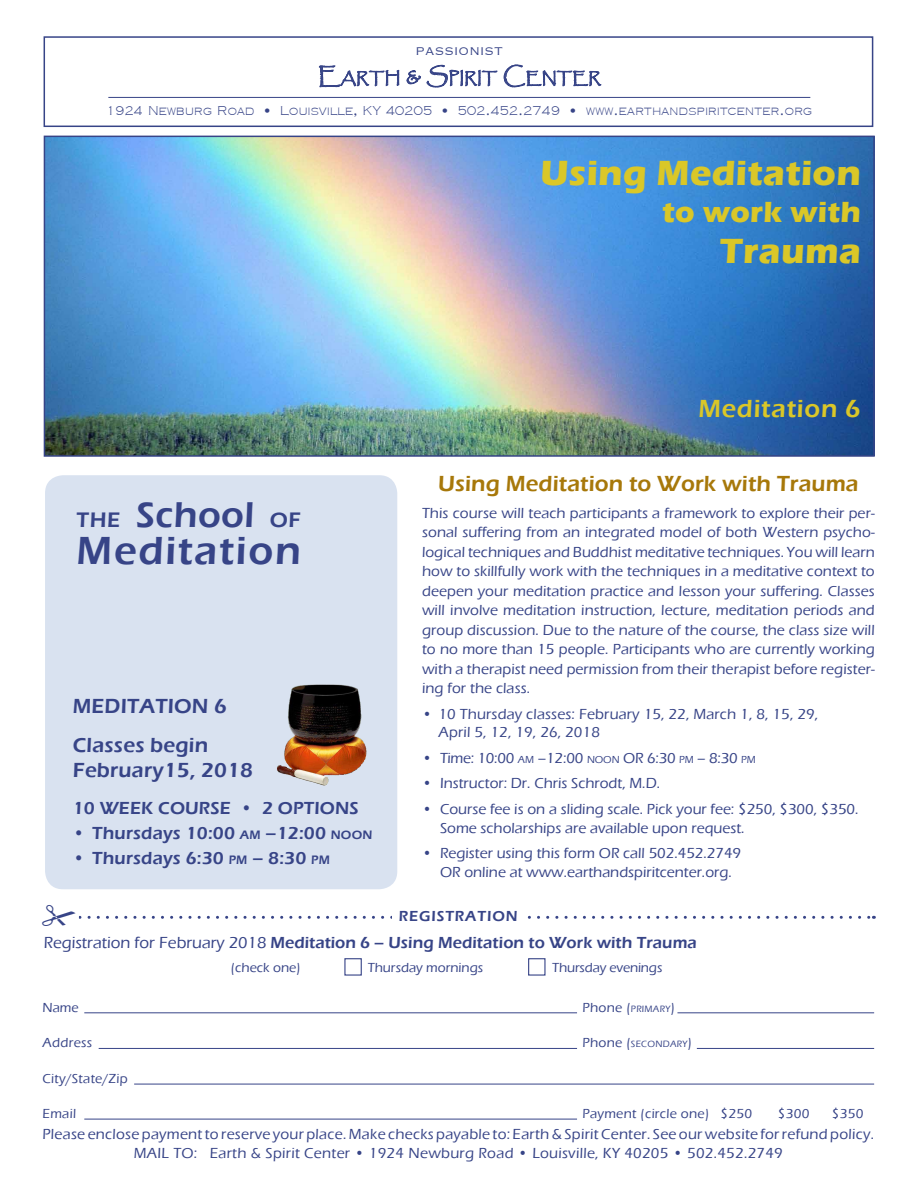
<style>
.page{position:relative;width:918px;height:1188px;background:#fff}
.page>*{position:absolute;margin:0;border:0;box-sizing:border-box;transform-origin:0 0}
.t1{font:600 40.35px "Eras ITC";letter-spacing:.04em;color:#374487}
.t2{font:600 36.9px "Eras ITC";letter-spacing:.01em;color:#374487}
.t3{font:700 36px "Eras ITC";letter-spacing:.01em;color:#dac728}
.t4{font:700 30px "Eras ITC";letter-spacing:.01em;color:#dac728}
.t5{font:600 25.5px "Eras ITC";letter-spacing:.03em;color:#dac728}
.t6{font:600 22.5px "Eras ITC";letter-spacing:.005em;color:#a7780a}
.t7{font:600 21px "Eras ITC";letter-spacing:.01em;color:#374487}
.t8{font:600 21px "Eras ITC";letter-spacing:.01em;color:#374487}
.t9{font:600 18px "Eras ITC";letter-spacing:.01em;color:#374487}
.t10{font:600 18px "Eras ITC";letter-spacing:.01em;color:#374487}
.t11{font:600 16.5px "Eras ITC";letter-spacing:.005em;color:#374487}
.t12{font:500 15px/19.5px "Eras ITC";letter-spacing:.005em;color:#374487}
.t13{font:600 15px "Eras ITC";letter-spacing:.06em;color:#374487}
.t14{font:500 13.5px "Eras ITC";letter-spacing:.02em;color:#374487}
.t15{font:500 13.5px "Eras ITC";color:#374487}
.t16{font:500 13.5px "Eras ITC";letter-spacing:-.01em;color:#374487}
.t17{font:12px "Cooper Planck 2 Light SH";letter-spacing:.02em;color:#374487}
.t18{font:10.5px "Cooper Planck 4 SH";letter-spacing:.085em;color:#374487}
.t19{font:500 9.45px "Eras ITC";letter-spacing:.03em;color:#374487}
.s1{font-family:"Cooper Planck 6 Bold SH"}
.s2{font-size:21.6px}
.s3{font-weight:500}
.s4{font-size:12.6px}
.s5{font-size:10.5px}
.s6{font-style:inherit}
.s7{font-size:13.5px}
</style>
<div class="page">
<div style="left:45px;top:475px;width:352px;height:414px;background:#d9e2f0;border-radius:18px"></div>
<hr style="left:84px;top:1013px;width:493px;height:1px;background:#374487">
<hr style="left:99px;top:1048px;width:478px;height:1px;background:#374487">
<hr style="left:84px;top:1119px;width:493px;height:1px;background:#374487">
<hr style="left:134px;top:1084px;width:740px;height:1px;background:#374487">
<hr style="left:697px;top:1048px;width:177px;height:1px;background:#374487">
<hr style="left:677px;top:1013px;width:197px;height:1px;background:#374487">
<hr style="left:108px;top:97px;width:702px;height:1px;background:#374487">
<div style="left:44px;top:36px;width:829px;height:91px;border:2px solid #374487"></div>
<svg style="left:319px;top:66px;width:80px;height:21px"></svg>
<svg style="left:407px;top:70px;width:14px;height:14px"></svg>
<svg style="left:427px;top:65px;width:70px;height:22px"></svg>
<svg style="left:504px;top:65px;width:97px;height:22px"></svg>
<div style="left:528px;top:958px;width:18px;height:18px;border:1px solid #374487"></div>
<div style="left:344px;top:958px;width:18px;height:18px;border:1px solid #374487"></div>
<img style="left:47px;top:139px;width:825px;height:315px">
<div style="left:44px;top:136px;width:831px;height:321px;border:2px solid #374487"></div>
<img style="left:277px;top:684px;width:90px;height:102px">
<svg style="left:39px;top:908px;width:835px;height:18px"></svg>
<p class="t18" style="left:416px;top:44px;width:88px">PASSIONIST</p>
<p class="t17" style="left:106px;top:103px;width:708px">1924 Newburg Road • Louisville<span class="s1">,</span> KY 40205 • 502<span class="s1">.</span>452<span class="s1">.</span>2749 • www<span class="s1">.</span>earthandspiritcenter<span class="s1">.</span>org</p>
<p class="t3" style="left:541px;top:152px;width:322px">Using Meditation</p>
<p class="t4" style="left:662px;top:195px;width:200px">to work with</p>
<p class="t3" style="left:720px;top:230px;width:142px">Trauma</p>
<p class="t2" style="left:77px;top:493px;width:226px"><span class="s2">THE</span> School <span class="s2">OF</span></p>
<p class="t1" style="left:77px;top:528px;width:226px">Meditation</p>
<p class="t8" style="left:73px;top:694px;width:156px">MEDITATION 6</p>
<p class="t7" style="left:73px;top:733px;width:137px">Classes begin</p>
<p class="t7" style="left:73px;top:758px;width:182px">February15, 2018</p>
<p class="t10" style="left:73px;top:798px;width:287px">10 WEEK COURSE <span class="s3">•</span> 2 OPTIONS</p>
<p class="t9" style="left:73px;top:823px;width:300px">• Thursdays 10:00 <span class="s4">AM</span> –12:00 <span class="s4">NOON</span></p>
<p class="t9" style="left:73px;top:848px;width:249px">• Thursdays 6:30 <span class="s4">PM</span> – 8:30 <span class="s4">PM</span></p>
<p class="t5" style="left:699px;top:394px;width:164px">Meditation 6</p>
<p class="t6" style="left:438px;top:471px;width:422px">Using Meditation to Work with Trauma</p>
<p class="t12" style="left:422px;top:503px;width:454px;text-align:justify">This course will teach participants a framework to explore their per&shy;sonal suffering from an integrated model of both Western psycho&shy;logical techniques and Buddhist meditative techniques. You will learn how to skillfully work with the techniques in a meditative context to deepen your meditation practice and lesson your suffering. Classes will involve meditation instruction, lecture, meditation periods and group discussion. Due to the nature of the course, the class size will to no more than 15 people. Participants who are currently working with a therapist need permission from their therapist before register&shy;ing for the class.</p>
<p class="t12" style="left:439px;top:704px;width:381px;line-height:18.8px;text-indent:-16px">• 10 Thursday classes: February 15, 22, March 1, 8, 15, 29,<br>April 5, 12, 19, 26, 2018</p>
<p class="t12" style="left:422px;top:748px;width:335px">• Time: 10:00 <span class="s5">AM</span> –<span class="s6">12:00</span> <span class="s5">NOON</span> OR 6:30 <span class="s5">PM</span> – 8:30 <span class="s5">PM</span></p>
<p class="t12" style="left:422px;top:774px;width:240px">• Instructor: Dr. Chris Schrodt, M.D.</p>
<p class="t12" style="left:440px;top:800px;width:420px;line-height:18.8px;text-indent:-18px">• Course fee is on a sliding scale. Pick your fee: $250, $300, $350.<br>Some scholarships are available upon request.</p>
<p class="t12" style="left:422px;top:844px;width:321px">• Register using this form OR call 502.452.2749</p>
<p class="t12" style="left:440px;top:862px;width:293px">OR online at www.earthandspiritcenter.org.</p>
<p class="t13" style="left:399px;top:907px;width:120px">REGISTRATION</p>
<p class="t11" style="left:44px;top:933px;width:655px"><span class="s3">Registration for February 2018</span> Meditation 6 – Using Meditation to Work with Trauma</p>
<p class="t15" style="left:231px;top:960px;width:71px">(check one)</p>
<p class="t15" style="left:368px;top:960px;width:117px">Thursday mornings</p>
<p class="t16" style="left:552px;top:960px;width:112px">Thursday evenings</p>
<p class="t14" style="left:43px;top:1000px;width:38px">Name</p>
<p class="t19" style="left:583px;top:1004px;width:94px"><span class="s7">Phone</span> <span class="s7">(</span>PRIMARY<span class="s7">)</span></p>
<p class="t14" style="left:43px;top:1035px;width:51px">Address</p>
<p class="t19" style="left:583px;top:1039px;width:111px"><span class="s7">Phone</span> <span class="s7">(</span>SECONDARY<span class="s7">)</span></p>
<p class="t14" style="left:43px;top:1071px;width:87px">City/State/Zip</p>
<p class="t14" style="left:43px;top:1106px;width:35px">Email</p>
<p class="t14" style="left:583px;top:1106px;width:171px">Payment (circle one) $250</p>
<p class="t14" style="left:778px;top:1106px;width:33px">$300</p>
<p class="t14" style="left:832px;top:1106px;width:33px">$350</p>
<p class="t12" style="left:43px;top:1124px;width:833px">Please enclose payment to reserve your place. Make checks payable to: Earth&amp;Spirit Center. See our website forrefund policy.</p>
<p class="t12" style="left:134px;top:1144px;width:651px">MAIL TO: Earth &amp; Spirit Center • 1924 Newburg Road • Louisville, KY 40205 • 502.452.2749</p>
</div>
